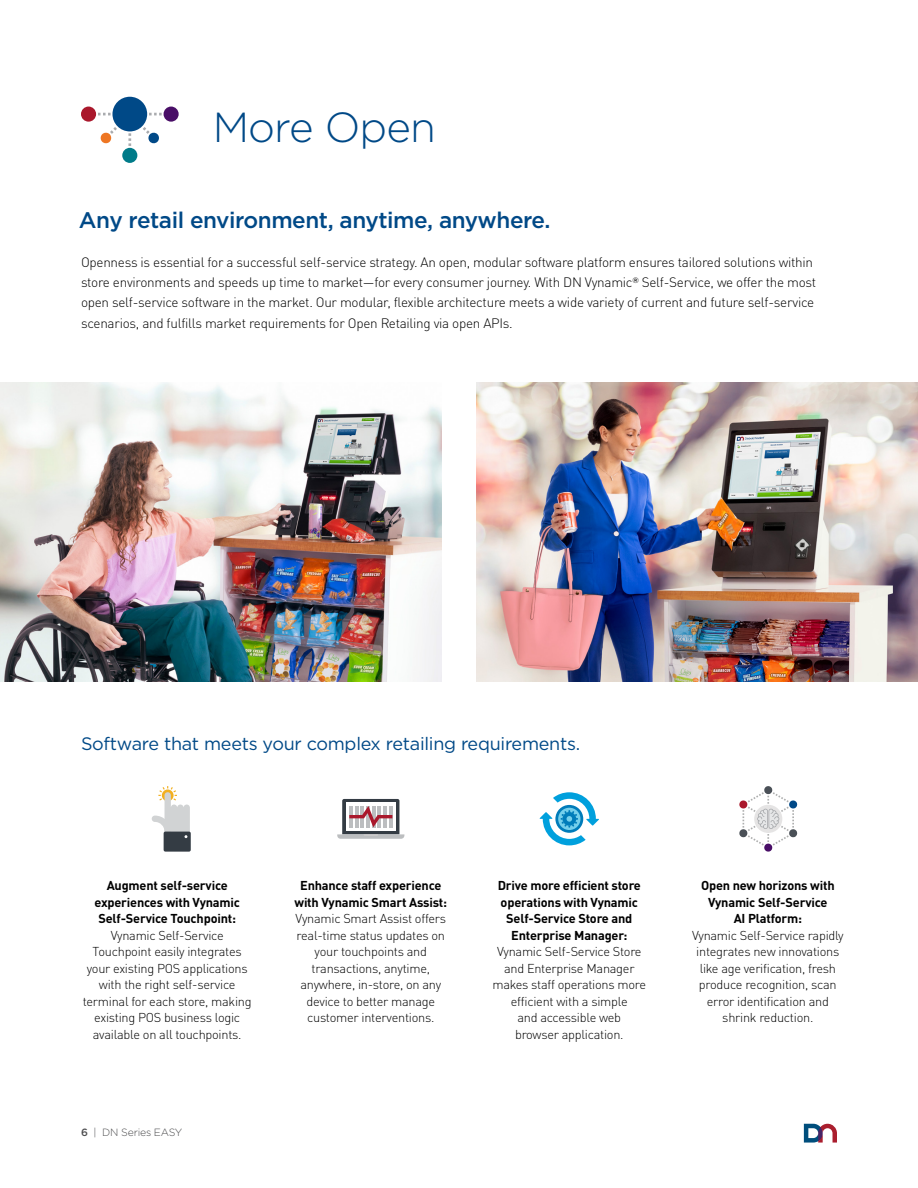
<style>
.page{position:relative;width:918px;height:1188px;background:#fff}
.page>*{position:absolute;margin:0;border:0;box-sizing:border-box;transform-origin:0 0}
.t1{font:300 42px "Gotham";letter-spacing:-.02em;color:#004987}
.t2{font:500 22.5px "Gotham";letter-spacing:-.02em;color:#004987}
.t3{font:18px "Gotham";letter-spacing:-.015em;color:#004987}
.t4{font:300 13.5px/20.2px "DIN Pro";letter-spacing:-.02em;color:#000}
.t5{font:300 12.75px/16.5px "DIN Pro";letter-spacing:-.02em;color:#000;text-align:center}
.t6{font:700 12.75px/16.5px "DIN Pro";letter-spacing:-.015em;color:#000;text-align:center}
.t7{font:300 10.5px "Gotham";letter-spacing:-.02em;color:#4d4d4f}
.s1{font-weight:500}
</style>
<div class="page">
<img style="left:0;top:383px;width:442px;height:298px">
<img style="left:476px;top:383px;width:442px;height:298px">
<svg style="left:804px;top:1124px;width:33px;height:19px"></svg>
<svg style="left:152px;top:786px;width:39px;height:66px"></svg>
<svg style="left:540px;top:792px;width:59px;height:53px"></svg>
<svg style="left:337px;top:799px;width:67px;height:40px"></svg>
<div style="left:112px;top:97px;width:35px;height:34px;background:#004987;border-radius:50%"></div>
<svg style="left:128px;top:133px;width:3px;height:13px"></svg>
<div style="left:122px;top:148px;width:15px;height:15px;background:#007b89;border-radius:50%"></div>
<svg style="left:100px;top:127px;width:17px;height:17px"></svg>
<svg style="left:143px;top:127px;width:16px;height:17px"></svg>
<svg style="left:149px;top:113px;width:13px;height:2px"></svg>
<svg style="left:98px;top:113px;width:13px;height:2px"></svg>
<div style="left:164px;top:107px;width:15px;height:15px;background:#490e67;border-radius:50%"></div>
<div style="left:81px;top:107px;width:15px;height:15px;background:#aa182c;border-radius:50%"></div>
<svg style="left:739px;top:786px;width:59px;height:66px"></svg>
<h1 class="t1" style="left:213px;top:101px;width:225px">More Open</h1>
<h2 class="t2" style="left:79px;top:205px;width:473px">Any retail environment, anytime, anywhere.</h2>
<p class="t4" style="left:81px;top:251px;width:737px">Openness is essential for a successful self-service strategy. An open, modular software platform ensures tailored solutions within store environments and speeds up time to market—for every consumer journey. With DN Vynamic<sup>®</sup> Self-Service, we offer the most open self-service software in the market. Our modular, flexible architecture meets a wide variety of current and future self-service scenarios, and fulfills market requirements for Open Retailing via open APIs.</p>
<h3 class="t3" style="left:81px;top:732px;width:501px">Software that meets your complex retailing requirements.</h3>
<p class="t6" style="left:94px;top:877px;width:147px">Augment self-service experiences with Vynamic<br>Self-Service Touchpoint:</p>
<p class="t5" style="left:83px;top:926px;width:171px">Vynamic Self-Service<br>Touchpoint easily integrates your existing POS applications with the right self-service terminal for each store, making existing POS business logic available on all touchpoints.</p>
<p class="t7" style="left:81px;top:1126px;width:103px"><span class="s1">6</span> | DN Series EASY</p>
<p class="t6" style="left:295px;top:877px;width:154px">Enhance staff experience with Vynamic Smart Assist:</p>
<p class="t5" style="left:296px;top:910px;width:152px">Vynamic Smart Assist offers real-time status updates on your touchpoints and transactions, anytime, anywhere, in-store, on any device to better manage customer interventions.</p>
<p class="t6" style="left:498px;top:877px;width:145px">Drive more efficient store operations with Vynamic<br>Self-Service Store and<br>Enterprise Manager:</p>
<p class="t5" style="left:492px;top:943px;width:155px">Vynamic Self-Service Store and Enterprise Manager makes staff operations more efficient with a simple<br>and accessible web<br>browser application.</p>
<p class="t6" style="left:701px;top:877px;width:135px">Open new horizons with<br>Vynamic Self-Service<br>AI Platform:</p>
<p class="t5" style="left:692px;top:926px;width:153px">Vynamic Self-Service rapidly integrates new innovations like age verification, fresh produce recognition, scan error identification and shrink reduction.</p>
</div>
